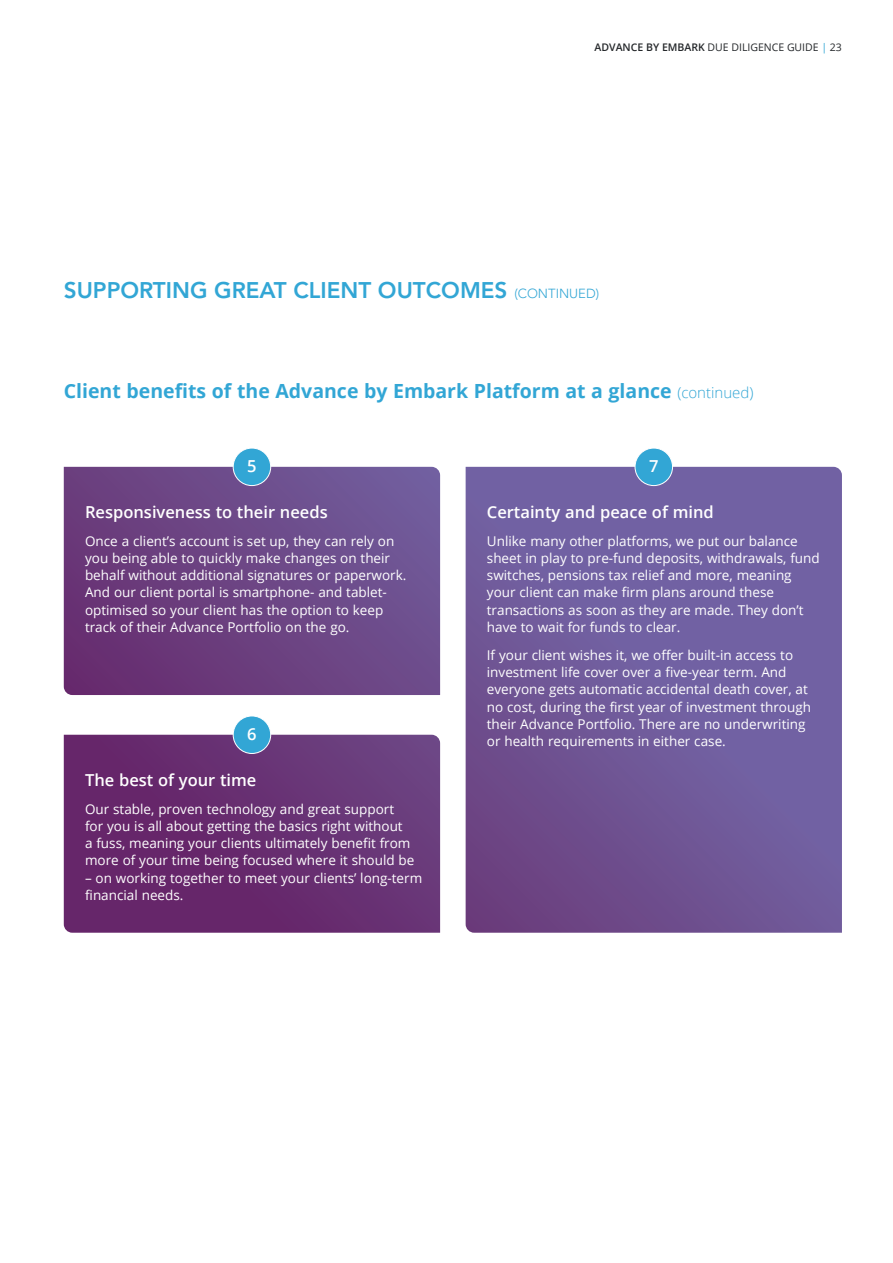
<style>
.page{position:relative;width:893px;height:1263px;background:#fff}
.page>*{position:absolute;margin:0;border:0;box-sizing:border-box;transform-origin:0 0}
.t1{font:800 22.5px "Avenir LT Std";color:#32a6d5}
.t2{font:700 19.5px "Open Sans";color:#32a6d5}
.t3{font:600 16.5px "Open Sans";color:#fff}
.t4{font:13.5px/17.2px "Open Sans";color:#fff}
.t5{font:10.5px "Open Sans";color:#24272a}
.s1{font-weight:600}
.s2{color:#32a6d5}
.s3{font-weight:300;font-size:13.05px}
.s4{font-weight:300;font-size:15px}
</style>
<div class="page">
<svg style="left:64px;top:467px;width:778px;height:466px;background:#775894"></svg>
<div style="left:233px;top:448px;width:38px;height:38px;background:#32a6d5;border-radius:50%"></div>
<div style="left:233px;top:448px;width:38px;height:38px;border:1px solid #fff;border-radius:50%"></div>
<div style="left:233px;top:716px;width:38px;height:37px;background:#32a6d5;border-radius:50%"></div>
<div style="left:233px;top:716px;width:38px;height:38px;border:1px solid #fff;border-radius:50%"></div>
<div style="left:635px;top:448px;width:37px;height:38px;background:#32a6d5;border-radius:50%"></div>
<div style="left:635px;top:448px;width:38px;height:38px;border:1px solid #fff;border-radius:50%"></div>
<p class="t5" style="left:594px;top:40px;width:249px"><span class="s1">ADVANCE BY EMBARK</span> DUE DILIGENCE GUIDE <span class="s2">|</span> 23</p>
<h1 class="t1" style="left:64px;top:277px;width:537px">SUPPORTING GREAT CLIENT OUTCOMES <span class="s3">(CONTINUED)</span></h1>
<h2 class="t2" style="left:64px;top:377px;width:691px">Client benefits of the Advance by Embark Platform at a glance <span class="s4">(continued)</span></h2>
<p class="t3" style="left:247px;top:455px;width:11px">5</p>
<p class="t3" style="left:85px;top:500px;width:244px">Responsiveness to their needs</p>
<p class="t4" style="left:85px;top:532px;width:323px">Once a client’s account is set up, they can rely on you being able to quickly make changes on their behalf without additional signatures or paperwork.<br>And our client portal is smartphone- and tablet&shy;optimised so your client has the option to keep track of their Advance Portfolio on the go.</p>
<p class="t3" style="left:247px;top:722px;width:11px">6</p>
<p class="t3" style="left:85px;top:768px;width:173px">The best of your time</p>
<p class="t4" style="left:85px;top:800px;width:331px">Our stable, proven technology and great support for you is all about getting the basics right without<br>a fuss, meaning your clients ultimately benefit from more of your time being focused where it should be</p>
<p class="t4" style="left:85px;top:869px;width:339px">– on working together to meet your clients’ long-term financial needs.</p>
<p class="t3" style="left:649px;top:455px;width:11px">7</p>
<p class="t3" style="left:487px;top:500px;width:228px">Certainty and peace of mind</p>
<p class="t4" style="left:487px;top:532px;width:334px">Unlike many other platforms, we put our balance sheet in play to pre-fund deposits, withdrawals, fund switches, pensions tax relief and more, meaning your client can make firm plans around these transactions as soon as they are made. They don’t have to wait for funds to clear.</p>
<p class="t4" style="left:487px;top:646px;width:326px">If your client wishes it, we offer built-in access to investment life cover over a five-year term. And everyone gets automatic accidental death cover, at no cost, during the first year of investment through their Advance Portfolio. There are no underwriting or health requirements in either case.</p>
</div>
